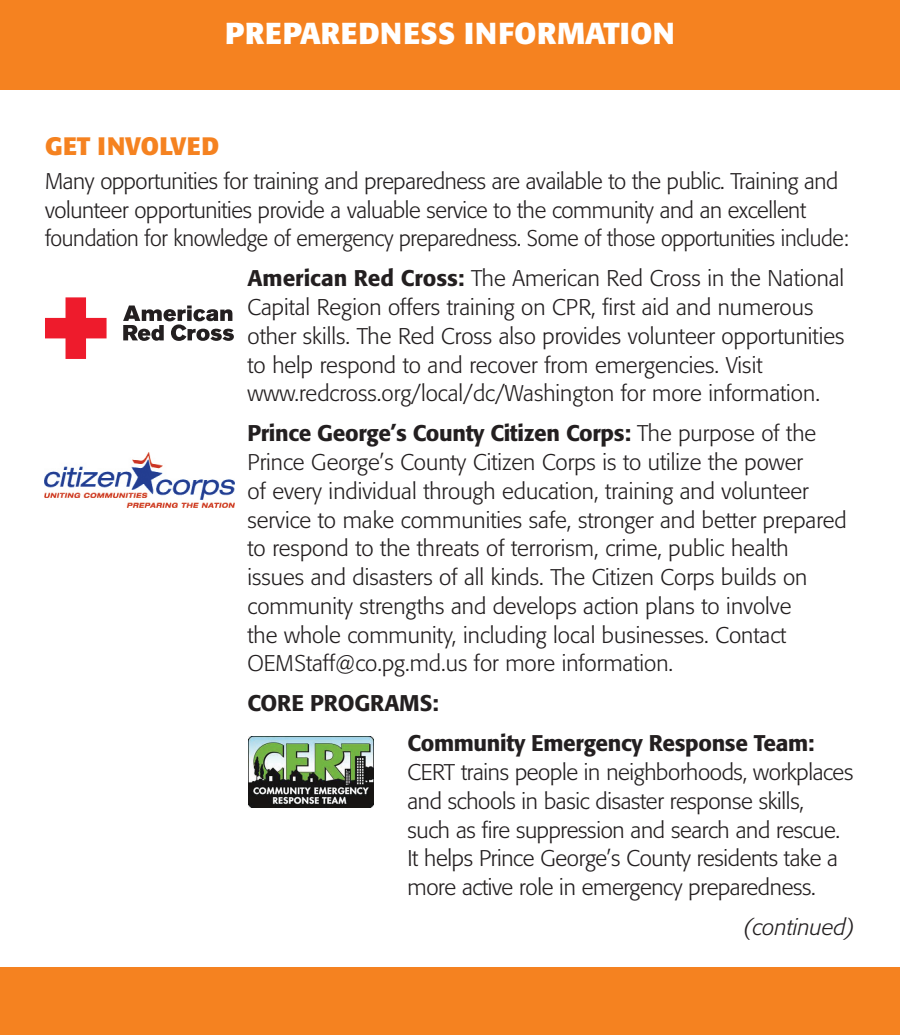
<style>
.page{position:relative;width:900px;height:1035px;background:#fff}
.page>*{position:absolute;margin:0;border:0;box-sizing:border-box;transform-origin:0 0}
.t1{font:700 30px "Formata";letter-spacing:.02em;color:#fff}
.t2{font:700 25px "Formata";color:#f58220}
.t3{font:300 22.5px/28.8px "Formata";color:#231f20}
.t4{font:500 22.5px "Formata";letter-spacing:-.01em;color:#231f20}
.t5{font:italic 300 22.5px "Formata";color:#231f20}
.s1{font-weight:500}
</style>
<div class="page">
<div style="left:0;top:0;width:900px;height:90px;background:#f58220"></div>
<div style="left:0;top:968px;width:900px;height:67px;background:#f58220"></div>
<img style="left:248px;top:736px;width:125px;height:71px">
<img style="left:44px;top:452px;width:190px;height:56px">
<svg style="left:45px;top:297px;width:62px;height:62px"></svg>
<svg style="left:123px;top:306px;width:111px;height:35px"></svg>
<p class="t1" style="left:225px;top:15px;width:451px">PREPAREDNESS INFORMATION</p>
<p class="t2" style="left:45px;top:130px;width:176px">GET INVOLVED</p>
<p class="t3" style="left:45px;top:167px;width:805px">Many opportunities for training and preparedness are available to the public. Training and volunteer opportunities provide a valuable service to the community and an excellent foundation for knowledge of emergency preparedness. Some of those opportunities include:</p>
<p class="t3" style="left:248px;top:264px;width:599px"><span class="s1">American Red Cross:</span> The American Red Cross in the National Capital Region offers training on CPR, first aid and numerous other skills. The Red Cross also provides volunteer opportunities to help respond to and recover from emergencies. Visit www.redcross.org/local/dc/Washington for more information.</p>
<p class="t3" style="left:248px;top:419px;width:601px"><span class="s1">Prince George’s County Citizen Corps:</span> The purpose of the Prince George’s County Citizen Corps is to utilize the power<br>of every individual through education, training and volunteer service to make communities safe, stronger and better prepared to respond to the threats of terrorism, crime, public health issues and disasters of all kinds. The Citizen Corps builds on community strengths and develops action plans to involve<br>the whole community, including local businesses. Contact OEMStaff@co.pg.md.us for more information.</p>
<p class="t4" style="left:248px;top:690px;width:193px">CORE PROGRAMS:</p>
<p class="t3" style="left:408px;top:729px;width:447px"><span class="s1">Community Emergency Response Team:<br></span>CERT trains people in neighborhoods, workplaces and schools in basic disaster response skills,<br>such as fire suppression and search and rescue.<br>It helps Prince George’s County residents take a more active role in emergency preparedness.</p>
<p class="t5" style="left:744px;top:914px;width:113px">(continued)</p>
</div>
